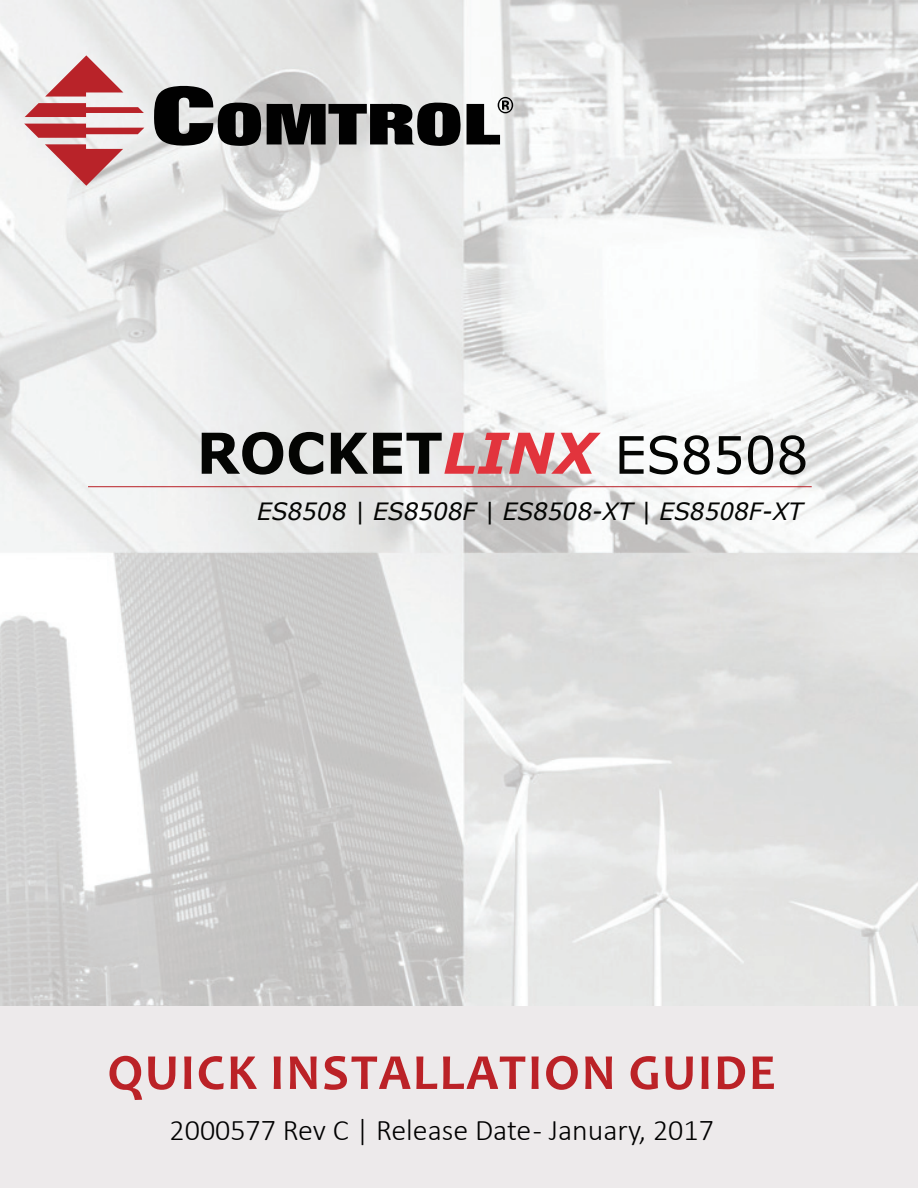
<style>
.page{position:relative;width:918px;height:1188px;background:#fff}
.page>*{position:absolute;margin:0;border:0;box-sizing:border-box;transform-origin:0 0}
.t1{font:700 56.4px "Verdana";color:#040503}
.t2{font:700 51px "Candara";letter-spacing:.04em;color:#bb2227}
.t3{font:300 30px "Calibri";color:#000}
.t4{font:italic 23.7px "Verdana";color:#040503}
.s1{font-style:italic;color:#e2343d}
.s2{font-weight:400;font-size:51.6px}
</style>
<div class="page">
<img style="left:0;top:0;width:918px;height:1006px">
<svg style="left:267px;top:102px;width:194px;height:44px;background:#424242"></svg>
<svg style="left:154px;top:85px;width:107px;height:61px;background:#5d5e5d"></svg>
<svg style="left:467px;top:97px;width:47px;height:47px"></svg>
<svg style="left:24px;top:124px;width:120px;height:14px"></svg>
<svg style="left:45px;top:55px;width:78px;height:42px"></svg>
<svg style="left:45px;top:144px;width:78px;height:42px"></svg>
<svg style="left:25px;top:103px;width:119px;height:14px"></svg>
<div style="left:0;top:1006px;width:918px;height:182px;background:#edeaeb"></div>
<hr style="left:88px;top:486px;width:724px;height:1px;background:#b92229">
<p class="t1" style="left:197px;top:413px;width:613px">ROCKET<span class="s1">LINX</span> <span class="s2">ES8508</span></p>
<p class="t4" style="left:257px;top:495px;width:547px">ES8508 | ES8508F | ES8508-XT | ES8508F-XT</p>
<p class="t2" style="left:108px;top:1040px;width:670px">QUICK INSTALLATION GUIDE</p>
<p class="t3" style="left:170px;top:1111px;width:546px">2000577 Rev C | Release Date - January, 2017</p>
</div>
